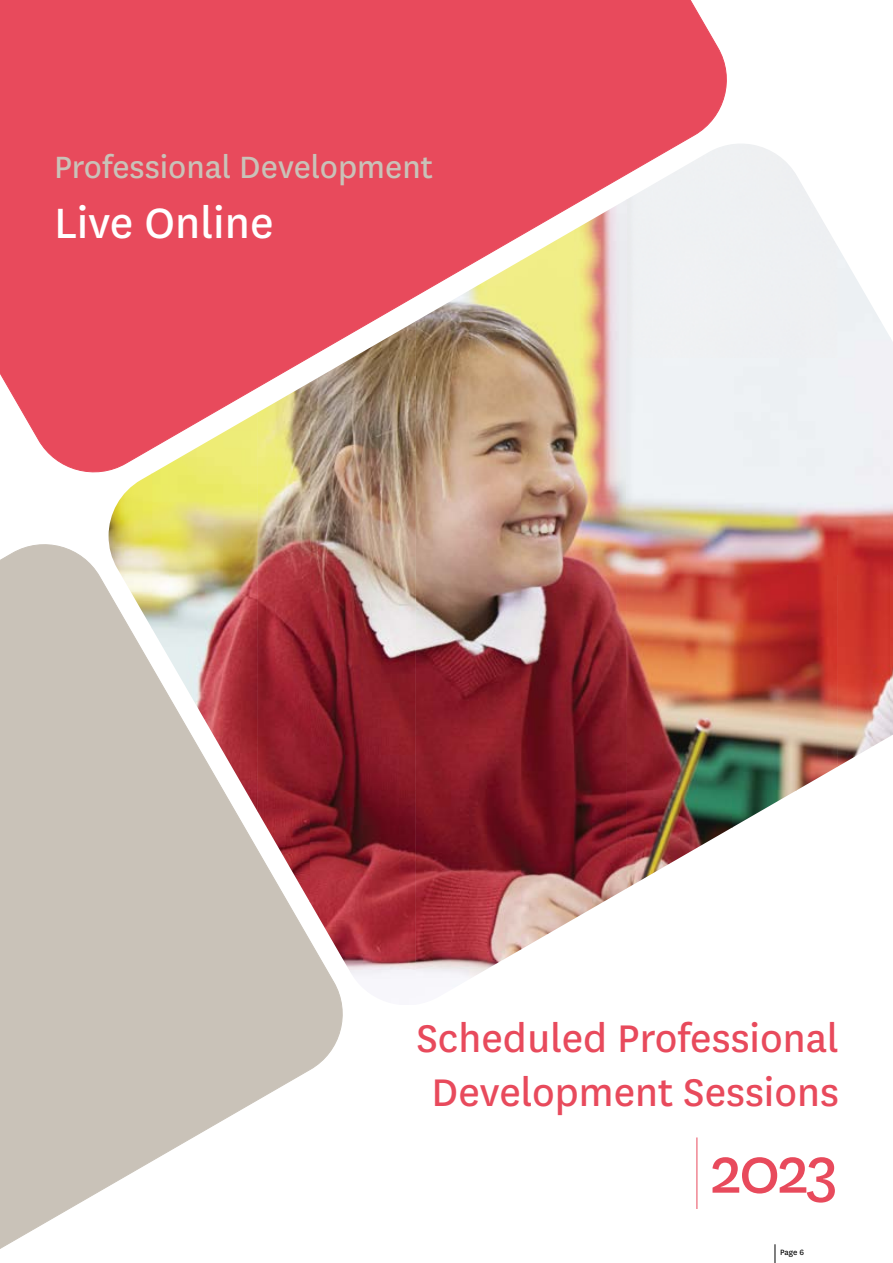
<style>
.page{position:relative;width:893px;height:1263px;background:#fff}
.page>*{position:absolute;margin:0;border:0;box-sizing:border-box;transform-origin:0 0}
.t1{font:72px "National";color:#e84a5c}
.t2{font:49.5px "National";color:#fff}
.t3{font:45px/54px "National";color:#e84a5c;text-align:center}
.t4{font:36px "National";color:#c9c2b8}
.t5{font:9px "National";color:#000}
</style>
<div class="page">
<svg style="left:775px;top:1244px;width:1px;height:19px"></svg>
<div style="left:0;top:0;width:727px;height:473px;background:#e84a5c"></div>
<svg style="left:0;top:536px;width:343px;height:713px"></svg>
<hr style="left:696px;top:1137px;width:1px;height:72px;background:#e84a5c">
<img style="left:626px;top:144px;width:211px;height:646px">
<img style="left:521px;top:199px;width:106px;height:750px">
<img style="left:837px;top:246px;width:53px;height:521px">
<img style="left:415px;top:260px;width:106px;height:727px">
<img style="left:310px;top:321px;width:106px;height:684px">
<img style="left:890px;top:338px;width:3px;height:398px">
<img style="left:257px;top:382px;width:53px;height:521px">
<img style="left:152px;top:412px;width:106px;height:324px">
<img style="left:109px;top:473px;width:43px;height:155px">
<img style="left:214px;top:736px;width:44px;height:76px">
<img style="left:626px;top:790px;width:106px;height:98px">
<img style="left:732px;top:790px;width:65px;height:38px">
<p class="t4" style="left:54px;top:143px;width:380px">Professional Development</p>
<p class="t2" style="left:54px;top:190px;width:221px">Live Online</p>
<p class="t3" style="left:416px;top:1009px;width:424px">Scheduled Professional<br>Development Sessions</p>
<h1 class="t1" style="left:710px;top:1123px;width:130px">2023</h1>
<p class="t5" style="left:780px;top:1247px;width:25px">Page 6</p>
</div>
